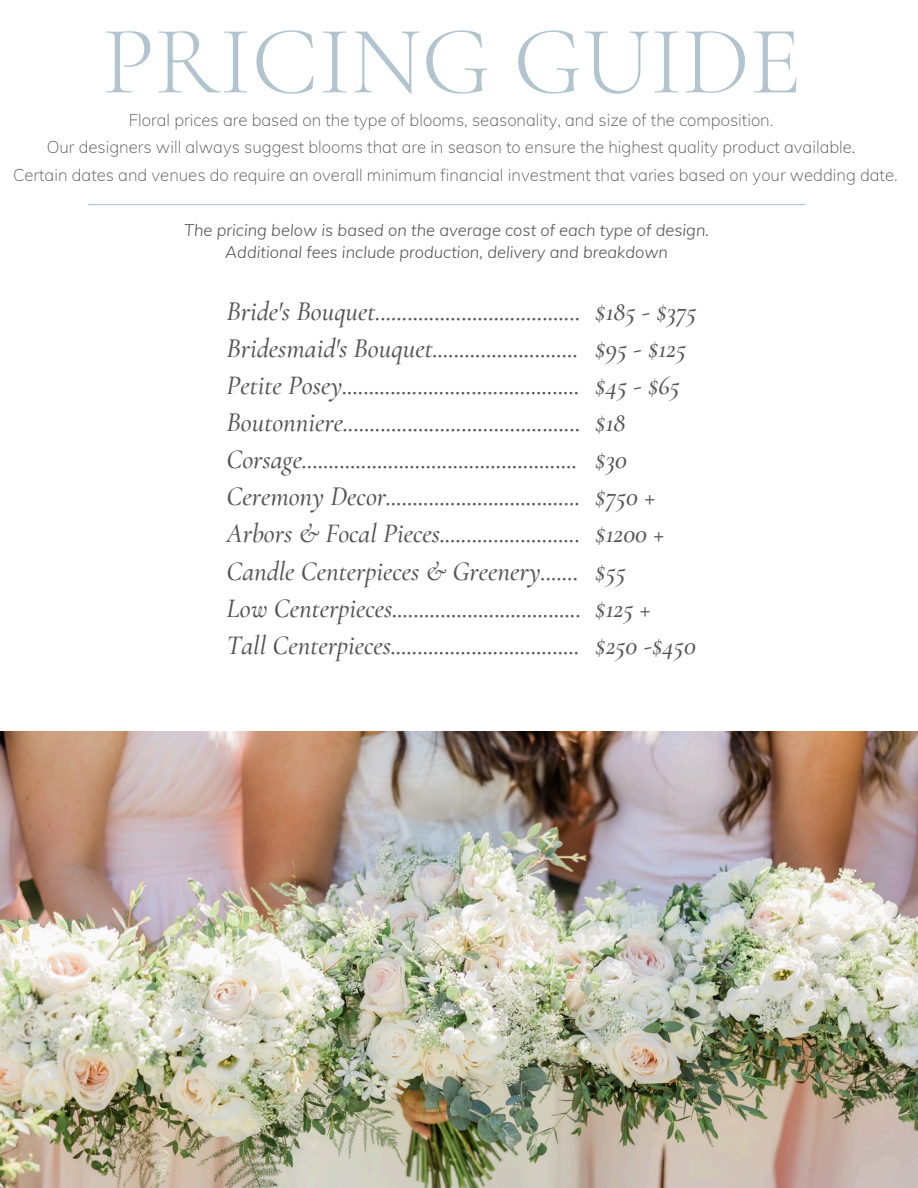
<style>
.page{position:relative;width:918px;height:1188px;background:#fff}
.page>*{position:absolute;margin:0;border:0;box-sizing:border-box;transform-origin:0 0}
.t1{font:300 97.5px "Cormorant Garamond";color:#b2c4ce}
.t2{font:italic 500 27px/37.2px "Cormorant Garamond";color:#545454}
.t3{font:200 16.8px "Muli";color:#545454}
.t4{font:italic 300 16.5px "Muli";color:#545454}
</style>
<div class="page">
<hr style="left:88px;top:204px;width:718px;height:1px;background:#b2c4ce">
<img style="left:0;top:731px;width:918px;height:457px">
<h1 class="t1" style="left:102px;top:2px;width:701px">PRICING GUIDE</h1>
<p class="t3" style="left:129px;top:109px;width:646px">Floral prices are based on the type of blooms, seasonality, and size of the composition.</p>
<p class="t3" style="left:47px;top:136px;width:810px">Our designers will always suggest blooms that are in season to ensure the highest quality product available.</p>
<p class="t3" style="left:13px;top:164px;width:886px">Certain dates and venues do require an overall minimum financial investment that varies based on your wedding date.</p>
<h2 class="t4" style="left:184px;top:219px;width:527px">The pricing below is based on the average cost of each type of design.</h2>
<h2 class="t4" style="left:225px;top:242px;width:444px">Additional fees include production, delivery and breakdown</h2>
<p class="t2" style="left:227px;top:292px;width:356px">Bride's Bouquet......................................<br>Bridesmaid's Bouquet...........................<br>Petite Posey............................................<br>Boutonniere............................................<br>Corsage...................................................<br>Ceremony Decor....................................<br>Arbors &amp; Focal Pieces..........................<br>Candle Centerpieces &amp; Greenery.......<br>Low Centerpieces...................................<br>Tall Centerpieces...................................</p>
<p class="t2" style="left:595px;top:292px;width:103px">$185 - $375 $95 - $125 $45 - $65 $18<br>$30<br>$750 + $1200 + $55<br>$125 + $250 -$450</p>
</div>
